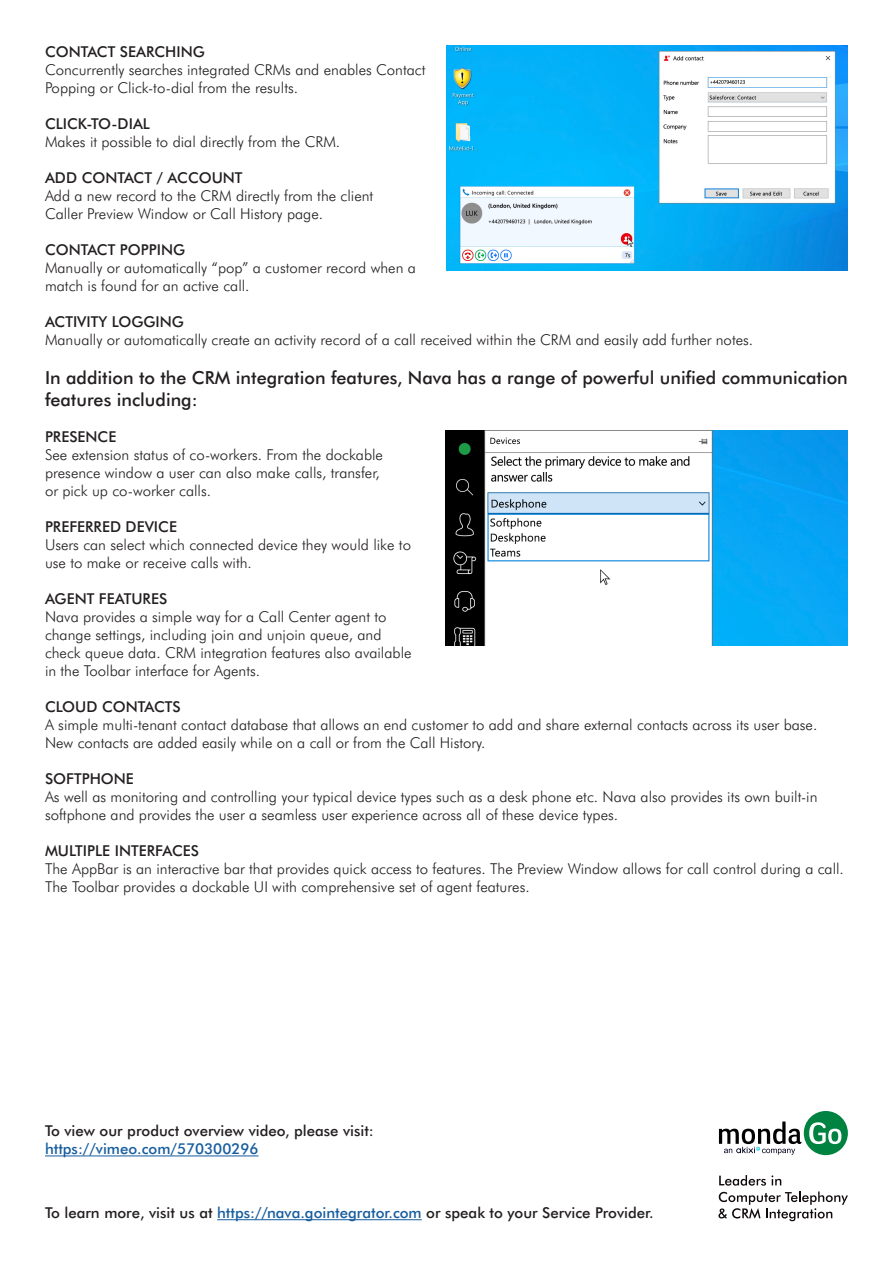
<style>
.page{position:relative;width:893px;height:1263px;background:#fff}
.page>*{position:absolute;margin:0;border:0;box-sizing:border-box;transform-origin:0 0}
.t1{font:500 18px/21.6px "Futura BT";color:#231f20}
.t2{font:300 15px/18px "Futura BT";color:#231f20}
.t3{font:500 15px "Futura BT";color:#231f20}
.t4{font:500 15px "Futura BT";color:#175d9e}
.s1{color:#175d9e}
</style>
<div class="page">
<hr style="left:217px;top:1219px;width:205px;height:1px;background:#175d9e">
<hr style="left:45px;top:1155px;width:214px;height:1px;background:#175d9e">
<img style="left:445px;top:431px;width:403px;height:214px">
<img style="left:446px;top:45px;width:402px;height:226px">
<svg style="left:718px;top:1175px;width:130px;height:46px"></svg>
<div style="left:804px;top:1111px;width:44px;height:44px;background:#008240;border-radius:50%"></div>
<svg style="left:809px;top:1122px;width:32px;height:22px"></svg>
<svg style="left:719px;top:1121px;width:82px;height:34px"></svg>
<p class="t3" style="left:45px;top:41px;width:161px">CONTACT SEARCHING</p>
<p class="t2" style="left:45px;top:60px;width:382px">Concurrently searches integrated CRMs and enables Contact</p>
<p class="t2" style="left:45px;top:78px;width:255px">Popping or Click-to-dial from the results.</p>
<p class="t3" style="left:45px;top:113px;width:107px">CLICK-TO-DIAL</p>
<p class="t2" style="left:45px;top:132px;width:297px">Makes it possible to dial directly from the CRM.</p>
<p class="t3" style="left:45px;top:167px;width:199px">ADD CONTACT / ACCOUNT</p>
<p class="t2" style="left:45px;top:186px;width:330px">Add a new record to the CRM directly from the client</p>
<p class="t2" style="left:45px;top:204px;width:280px">Caller Preview Window or Call History page.</p>
<p class="t3" style="left:45px;top:239px;width:142px">CONTACT POPPING</p>
<p class="t2" style="left:45px;top:258px;width:372px">Manually or automatically “pop” a customer record when a</p>
<p class="t2" style="left:45px;top:276px;width:206px">match is found for an active call.</p>
<p class="t3" style="left:45px;top:311px;width:140px">ACTIVITY LOGGING</p>
<p class="t2" style="left:45px;top:330px;width:710px">Manually or automatically create an activity record of a call received within the CRM and easily add further notes.</p>
<p class="t1" style="left:45px;top:366px;width:804px">In addition to the CRM integration features, Nava has a range of powerful unified communication features including:</p>
<p class="t3" style="left:45px;top:426px;width:73px">PRESENCE</p>
<p class="t2" style="left:45px;top:445px;width:340px">See extension status of co-workers. From the dockable</p>
<p class="t2" style="left:45px;top:463px;width:336px">presence window a user can also make calls, transfer,</p>
<p class="t2" style="left:45px;top:481px;width:168px">or pick up co-worker calls.</p>
<p class="t3" style="left:45px;top:516px;width:133px">PREFERRED DEVICE</p>
<p class="t2" style="left:45px;top:535px;width:368px">Users can select which connected device they would like to</p>
<p class="t2" style="left:45px;top:553px;width:208px">use to make or receive calls with.</p>
<p class="t3" style="left:45px;top:588px;width:124px">AGENT FEATURES</p>
<p class="t2" style="left:45px;top:607px;width:343px">Nava provides a simple way for a Call Center agent to</p>
<p class="t2" style="left:45px;top:625px;width:338px">change settings, including join and unjoin queue, and</p>
<p class="t2" style="left:45px;top:643px;width:368px">check queue data. CRM integration features also available</p>
<p class="t2" style="left:45px;top:661px;width:217px">in the Toolbar interface for Agents.</p>
<p class="t3" style="left:45px;top:696px;width:137px">CLOUD CONTACTS</p>
<p class="t2" style="left:45px;top:715px;width:774px">A simple multi-tenant contact database that allows an end customer to add and share external contacts across its user base.<br>New contacts are added easily while on a call or from the Call History.</p>
<p class="t3" style="left:45px;top:768px;width:90px">SOFTPHONE</p>
<p class="t2" style="left:45px;top:787px;width:774px">As well as monitoring and controlling your typical device types such as a desk phone etc. Nava also provides its own built-in softphone and provides the user a seamless user experience across all of these device types.</p>
<p class="t3" style="left:45px;top:840px;width:156px">MULTIPLE INTERFACES</p>
<p class="t2" style="left:45px;top:859px;width:800px">The AppBar is an interactive bar that provides quick access to features. The Preview Window allows for call control during a call.<br>The Toolbar provides a dockable UI with comprehensive set of agent features.</p>
<p class="t3" style="left:45px;top:1120px;width:330px">To view our product overview video, please visit:</p>
<p class="t4" style="left:45px;top:1138px;width:215px">https://vimeo.com/570300296</p>
<p class="t3" style="left:45px;top:1202px;width:610px">To learn more, visit us at <span class="s1">https://nava.gointegrator.com</span> or speak to your Service Provider.</p>
</div>
